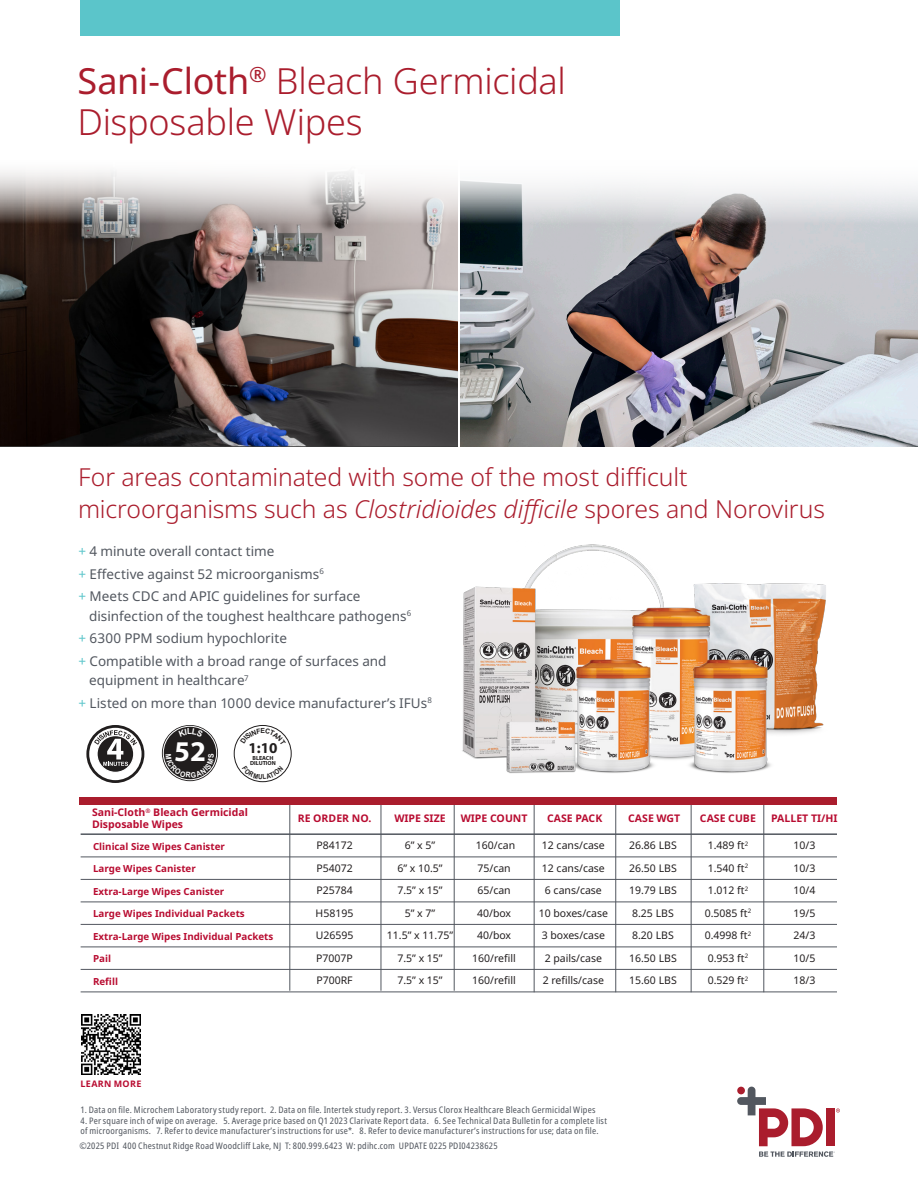
<style>
.page{position:relative;width:918px;height:1188px;background:#fff}
.page>*{position:absolute;margin:0;border:0;box-sizing:border-box;transform-origin:0 0}
.Ad_Title_32_38{font:300 36px/40.5px "Noto Sans";letter-spacing:-.005em;color:#aa1d2d}
.t1{font:700 28.65px "Myriad Pro";color:#fff}
.Ad_Title_32_38-2{font:300 24.75px/31.5px "Noto Sans";letter-spacing:-.005em;color:#aa1d2d}
.t2{font:700 15.15px "Myriad Pro";color:#211e1e}
.t3{font:13.5px/19.5px "Noto Sans";color:#52575f}
.t4{font:10.5px "Noto Sans";color:#231f20}
.t5{font:700 10.5px/12px "Noto Sans";color:#b80b30}
.t6{font:700 9.75px "Noto Sans";color:#b80b30}
.Legal_6_8{font:condensed 9px "Noto Sans";letter-spacing:.025em;color:#52575f}
.Legal_6_8-2{font:700 9px "Noto Sans";letter-spacing:.04em;color:#b80b30}
.t7{font:700 7.65px "Arial";color:#fff;scale:.91 1}
.t8{font:700 7.05px "Arial";color:#211e1e}
.t9{font:700 5.85px/5.2px "Myriad Pro";color:#211e1e;text-align:center}
.s1{font-weight:400}
.s2{font-style:italic}
.s3{color:#5bc5ca}
</style>
<div class="page">
<img style="left:460px;top:230px;width:458px;height:216px">
<img style="left:0;top:230px;width:457px;height:216px">
<svg style="left:0;top:171px;width:918px;height:59px"></svg>
<svg style="left:737px;top:1087px;width:103px;height:70px"></svg>
<img style="left:81px;top:1015px;width:60px;height:59px">
<div style="left:80px;top:0;width:540px;height:36px;background:#5bc5ca"></div>
<svg style="left:88px;top:726px;width:55px;height:56px"></svg>
<div style="left:86px;top:725px;width:58px;height:58px;border:3px solid #211e1e;border-radius:50%"></div>
<svg style="left:97px;top:736px;width:37px;height:36px"></svg>
<div style="left:96px;top:735px;width:38px;height:38px;border:1px solid #fff;border-radius:50%"></div>
<svg style="left:94px;top:730px;width:43px;height:36px"></svg>
<div style="left:163px;top:726px;width:54px;height:54px;background:#211e1e;border-radius:50%"></div>
<div style="left:162px;top:725px;width:56px;height:56px;border:3px solid #211e1e;border-radius:50%"></div>
<div style="left:163px;top:726px;width:54px;height:54px;border:1px solid #fff;border-radius:50%"></div>
<div style="left:234px;top:725px;width:58px;height:57px;border:1px solid #211e1e;border-radius:50%"></div>
<hr style="left:81px;top:833px;width:756px;height:2px;background:#52575f">
<hr style="left:81px;top:857px;width:756px;height:1px;background:#52575f">
<hr style="left:81px;top:879px;width:756px;height:1px;background:#52575f">
<hr style="left:81px;top:902px;width:756px;height:1px;background:#52575f">
<hr style="left:81px;top:924px;width:756px;height:1px;background:#52575f">
<hr style="left:81px;top:947px;width:756px;height:1px;background:#52575f">
<hr style="left:81px;top:969px;width:756px;height:1px;background:#52575f">
<hr style="left:81px;top:992px;width:756px;height:1px;background:#52575f">
<hr style="left:289px;top:802px;width:1px;height:189px;background:#52575f">
<hr style="left:381px;top:802px;width:1px;height:189px;background:#52575f">
<hr style="left:454px;top:802px;width:1px;height:189px;background:#52575f">
<hr style="left:615px;top:802px;width:1px;height:190px;background:#52575f">
<hr style="left:534px;top:802px;width:1px;height:190px;background:#52575f">
<hr style="left:691px;top:800px;width:1px;height:192px;background:#52575f">
<hr style="left:763px;top:800px;width:1px;height:192px;background:#52575f">
<div style="left:79px;top:797px;width:758px;height:8px;background:#aa1d2d"></div>
<img style="left:462px;top:544px;width:364px;height:230px">
<svg style="left:179px;top:728px;width:24px;height:4px"></svg>
<svg style="left:166px;top:758px;width:48px;height:20px"></svg>
<svg style="left:240px;top:728px;width:46px;height:11px"></svg>
<svg style="left:242px;top:771px;width:41px;height:8px"></svg>
<p class="Ad_Title_32_38" style="left:77px;top:62px;width:490px"><span class="s1">Sani-Cloth</span><sup>®</sup> Bleach Germicidal<br>Disposable Wipes</p>
<p class="Ad_Title_32_38-2" style="left:78px;top:462px;width:748px">For areas contaminated with some of the most difficult microorganisms such as <span class="s2">Clostridioides difficile</span> spores and Norovirus</p>
<p class="t3" style="left:78px;top:542px;width:197px"><span class="s3">+</span> 4 minute overall contact time</p>
<p class="t3" style="left:78px;top:564px;width:247px"><span class="s3">+</span> Effective against 52 microorganisms<sup>6</sup></p>
<p class="t3" style="left:89px;top:587px;width:323px;text-indent:-11px"><span class="s3">+</span> Meets CDC and APIC guidelines for surface disinfection of the toughest healthcare pathogens<sup>6</sup></p>
<p class="t3" style="left:78px;top:629px;width:210px"><span class="s3">+</span> 6300 PPM sodium hypochlorite</p>
<p class="t3" style="left:89px;top:651px;width:299px;text-indent:-11px"><span class="s3">+</span> Compatible with a broad range of surfaces and equipment in healthcare<sup>7</sup></p>
<p class="t3" style="left:78px;top:693px;width:355px"><span class="s3">+</span> Listed on more than 1000 device manufacturer’s IFUs<sup>8</sup></p>
<p class="t1" style="left:174px;top:733px;width:33px">52</p>
<p class="t7" style="left:206px;top:758px;width:7px;rotate:-90deg">S</p>
<p class="t8" style="left:261px;top:726px;width:6px">E</p>
<p class="t2" style="left:248px;top:738px;width:31px">1:10</p>
<p class="t9" style="left:250px;top:755px;width:27px">BLEACH<br>DILUTION</p>
<p class="t5" style="left:92px;top:807px;width:157px">Sani-Cloth<sup>®</sup> Bleach Germicidal<br>Disposable Wipes</p>
<p class="t6" style="left:93px;top:839px;width:133px">Clinical Size Wipes Canister</p>
<p class="t6" style="left:93px;top:862px;width:104px">Large Wipes Canister</p>
<p class="t6" style="left:93px;top:884px;width:133px">Extra-Large Wipes Canister</p>
<p class="t6" style="left:93px;top:907px;width:153px">Large Wipes Individual Packets</p>
<p class="t6" style="left:93px;top:929px;width:182px">Extra-Large Wipes Individual Packets</p>
<p class="t6" style="left:93px;top:952px;width:19px">Pail</p>
<p class="t6" style="left:93px;top:974px;width:26px">Refill</p>
<p class="t5" style="left:298px;top:813px;width:75px">RE ORDER NO.</p>
<p class="t5" style="left:394px;top:813px;width:53px">WIPE SIZE</p>
<p class="t4" style="left:316px;top:838px;width:38px">P84172</p>
<p class="t4" style="left:405px;top:838px;width:32px">6” x 5”</p>
<p class="t4" style="left:316px;top:860px;width:38px">P54072</p>
<p class="t4" style="left:397px;top:860px;width:47px">6” x 10.5”</p>
<p class="t4" style="left:316px;top:883px;width:38px">P25784</p>
<p class="t4" style="left:397px;top:883px;width:47px">7.5” x 15”</p>
<p class="t4" style="left:316px;top:905px;width:39px">H58195</p>
<p class="t4" style="left:405px;top:905px;width:32px">5” x 7”</p>
<p class="t4" style="left:316px;top:928px;width:39px">U26595</p>
<p class="t4" style="left:387px;top:928px;width:68px">11.5” x 11.75”</p>
<p class="t4" style="left:316px;top:950px;width:38px">P7007P</p>
<p class="t4" style="left:397px;top:950px;width:47px">7.5” x 15”</p>
<p class="t4" style="left:316px;top:973px;width:38px">P700RF</p>
<p class="t4" style="left:397px;top:973px;width:47px">7.5” x 15”</p>
<p class="t5" style="left:461px;top:813px;width:68px">WIPE COUNT</p>
<p class="t4" style="left:476px;top:838px;width:41px">160/can</p>
<p class="t4" style="left:477px;top:860px;width:35px">75/can</p>
<p class="t4" style="left:477px;top:883px;width:35px">65/can</p>
<p class="t4" style="left:477px;top:905px;width:36px">40/box</p>
<p class="t4" style="left:477px;top:928px;width:36px">40/box</p>
<p class="t4" style="left:472px;top:950px;width:45px">160/refill</p>
<p class="t4" style="left:472px;top:973px;width:45px">160/refill</p>
<p class="t5" style="left:547px;top:813px;width:57px">CASE PACK</p>
<p class="t4" style="left:542px;top:838px;width:64px">12 cans/case</p>
<p class="t4" style="left:542px;top:860px;width:64px">12 cans/case</p>
<p class="t4" style="left:545px;top:883px;width:58px">6 cans/case</p>
<p class="t4" style="left:539px;top:905px;width:71px">10 boxes/case</p>
<p class="t4" style="left:542px;top:928px;width:65px">3 boxes/case</p>
<p class="t4" style="left:545px;top:950px;width:59px">2 pails/case</p>
<p class="t4" style="left:543px;top:973px;width:63px">2 refills/case</p>
<p class="t5" style="left:628px;top:813px;width:54px">CASE WGT</p>
<p class="t5" style="left:700px;top:813px;width:57px">CASE CUBE</p>
<p class="t5" style="left:771px;top:813px;width:68px">PALLET TI/HI</p>
<p class="t4" style="left:629px;top:838px;width:49px">26.86 LBS</p>
<p class="t4" style="left:708px;top:838px;width:42px">1.489 ft<sup>2</sup></p>
<p class="t4" style="left:793px;top:838px;width:23px">10/3</p>
<p class="t4" style="left:629px;top:860px;width:49px">26.50 LBS</p>
<p class="t4" style="left:708px;top:860px;width:42px">1.540 ft<sup>2</sup></p>
<p class="t4" style="left:793px;top:860px;width:23px">10/3</p>
<p class="t4" style="left:629px;top:883px;width:49px">19.79 LBS</p>
<p class="t4" style="left:708px;top:883px;width:42px">1.012 ft<sup>2</sup></p>
<p class="t4" style="left:793px;top:883px;width:23px">10/4</p>
<p class="t4" style="left:632px;top:905px;width:43px">8.25 LBS</p>
<p class="t4" style="left:705px;top:905px;width:48px">0.5085 ft<sup>2</sup></p>
<p class="t4" style="left:793px;top:905px;width:23px">19/5</p>
<p class="t4" style="left:632px;top:928px;width:43px">8.20 LBS</p>
<p class="t4" style="left:705px;top:928px;width:48px">0.4998 ft<sup>2</sup></p>
<p class="t4" style="left:793px;top:928px;width:23px">24/3</p>
<p class="t4" style="left:629px;top:950px;width:49px">16.50 LBS</p>
<p class="t4" style="left:708px;top:950px;width:42px">0.953 ft<sup>2</sup></p>
<p class="t4" style="left:793px;top:950px;width:23px">10/5</p>
<p class="t4" style="left:629px;top:973px;width:49px">15.60 LBS</p>
<p class="t4" style="left:708px;top:973px;width:42px">0.529 ft<sup>2</sup></p>
<p class="t4" style="left:793px;top:973px;width:23px">18/3</p>
<p class="Legal_6_8-2" style="left:81px;top:1077px;width:62px">LEARN MORE</p>
<p class="Legal_6_8" style="left:81px;top:1104px;width:517px">1. Data on file. Microchem Laboratory study report. 2. Data on file. Intertek study report. 3. Versus Clorox Healthcare Bleach Germicidal Wipes</p>
<p class="Legal_6_8" style="left:81px;top:1114px;width:528px">4. Per square inch of wipe on average. 5. Average price based on Q1 2023 Clarivate Report data. 6. See Technical Data Bulletin for a complete list</p>
<p class="Legal_6_8" style="left:81px;top:1125px;width:520px">of microorganisms. 7. Refer to device manufacturer’s instructions for use*. 8. Refer to device manufacturer’s instructions for use; data on file.</p>
<p class="Legal_6_8" style="left:80px;top:1139px;width:420px">©2025 PDI 400 Chestnut Ridge Road Woodcliff Lake, NJ T: 800.999.6423 W: pdihc.com UPDATE 0225 PDI04238625</p>
</div>
